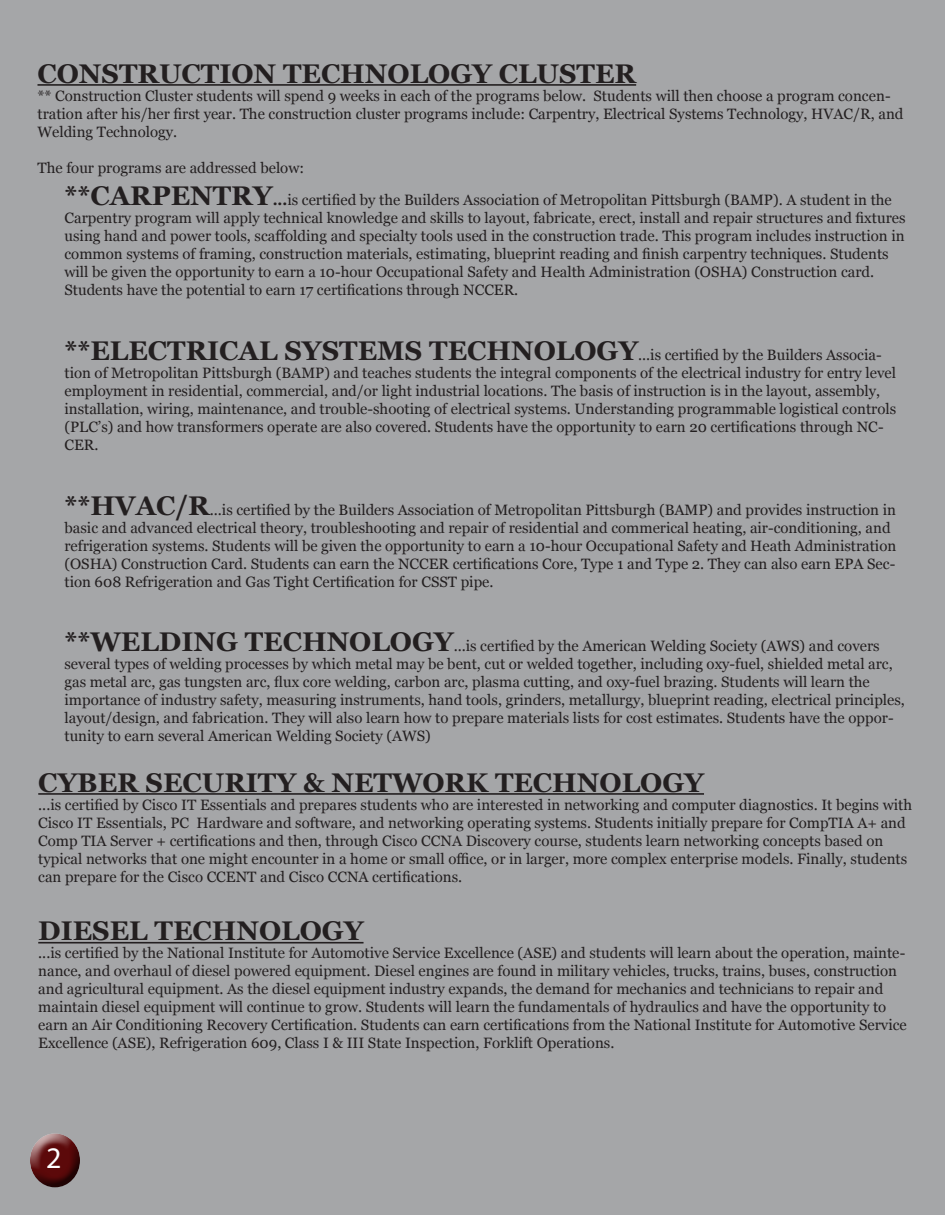
<style>
.page{position:relative;width:945px;height:1215px;background:#a5a6a8}
.page>*{position:absolute;margin:0;border:0;box-sizing:border-box;transform-origin:0 0}
.t1{font:30px "Myriad Pro";color:#fff}
.t2{font:700 27px "Georgia";color:#231f20}
.t3{font:15px/18px "Georgia";color:#231f20}
.s1{font-weight:700;font-size:27px}
.s2{font-weight:700}
</style>
<div class="page">
<hr style="left:38px;top:84px;width:598px;height:2px;background:#231f20">
<hr style="left:38px;top:942px;width:326px;height:2px;background:#231f20">
<hr style="left:38px;top:793px;width:666px;height:2px;background:#231f20">
<div style="left:30px;top:1127px;width:55px;height:45px;background:#fff;opacity:.75"></div>
<div style="left:30px;top:1140px;width:61px;height:49px;background:#231f20;opacity:.75"></div>
<p class="t2" style="left:38px;top:53px;width:600px">CONSTRUCTION TECHNOLOGY CLUSTER</p>
<p class="t3" style="left:38px;top:86px;width:867px">** Construction Cluster students will spend 9 weeks in each of the programs below. Students will then choose a program concen&shy;tration after his/her first year. The construction cluster programs include: Carpentry, Electrical Systems Technology, HVAC/R, and<br>Welding Technology.</p>
<p class="t3" style="left:38px;top:158px;width:268px">The four programs are addressed below:</p>
<p class="t3" style="left:64px;top:190px;width:843px"><span class="s1">**CARPENTRY</span><span class="s2">...</span>is certified by the Builders Association of Metropolitan Pittsburgh (BAMP). A student in the Carpentry program will apply technical knowledge and skills to layout, fabricate, erect, install and repair structures and fixtures using hand and power tools, scaffolding and specialty tools used in the construction trade. This program includes instruction in common systems of framing, construction materials, estimating, blueprint reading and finish carpentry techniques. Students will be given the opportunity to earn a 10-hour Occupational Safety and Health Administration (OSHA) Construction card.<br>Students have the potential to earn 17 certifications through NCCER.</p>
<p class="t3" style="left:64px;top:345px;width:833px"><span class="s1">**ELECTRICAL SYSTEMS TECHNOLOGY</span>...is certified by the Builders Associa&shy;tion of Metropolitan Pittsburgh (BAMP) and teaches students the integral components of the electrical industry for entry level employment in residential, commercial, and/or light industrial locations. The basis of instruction is in the layout, assembly, installation, wiring, maintenance, and trouble-shooting of electrical systems. Understanding programmable logistical controls (PLC’s) and how transformers operate are also covered. Students have the opportunity to earn 20 certifications through NC-CER.</p>
<p class="t3" style="left:64px;top:500px;width:833px"><span class="s1">**HVAC/R</span>...is certified by the Builders Association of Metropolitan Pittsburgh (BAMP) and provides instruction in basic and advanced electrical theory, troubleshooting and repair of residential and commerical heating, air-conditioning, and refrigeration systems. Students will be given the opportunity to earn a 10-hour Occupational Safety and Heath Administration (OSHA) Construction Card. Students can earn the NCCER certifications Core, Type 1 and Type 2. They can also earn EPA Sec&shy;tion 608 Refrigeration and Gas Tight Certification for CSST pipe.</p>
<p class="t3" style="left:64px;top:637px;width:842px"><span class="s1">**WELDING TECHNOLOGY</span>...is certified by the American Welding Society (AWS) and covers several types of welding processes by which metal may be bent, cut or welded together, including oxy-fuel, shielded metal arc, gas metal arc, gas tungsten arc, flux core welding, carbon arc, plasma cutting, and oxy-fuel brazing. Students will learn the importance of industry safety, measuring instruments, hand tools, grinders, metallurgy, blueprint reading, electrical principles, layout/design, and fabrication. They will also learn how to prepare materials lists for cost estimates. Students have the oppor&shy;tunity to earn several American Welding Society (AWS)</p>
<p class="t2" style="left:38px;top:762px;width:667px">CYBER SECURITY &amp; NETWORK TECHNOLOGY</p>
<p class="t3" style="left:38px;top:795px;width:875px">...is certified by Cisco IT Essentials and prepares students who are interested in networking and computer diagnostics. It begins with Cisco IT Essentials, PC Hardware and software, and networking operating systems. Students initially prepare for CompTIA A+ and Comp TIA Server + certifications and then, through Cisco CCNA Discovery course, students learn networking concepts based on typical networks that one might encounter in a home or small office, or in larger, more complex enterprise models. Finally, students can prepare for the Cisco CCENT and Cisco CCNA certifications.</p>
<p class="t2" style="left:38px;top:911px;width:327px">DIESEL TECHNOLOGY</p>
<p class="t3" style="left:38px;top:944px;width:870px">...is certified by the National Institute for Automotive Service Excellence (ASE) and students will learn about the operation, mainte&shy;nance, and overhaul of diesel powered equipment. Diesel engines are found in military vehicles, trucks, trains, buses, construction and agricultural equipment. As the diesel equipment industry expands, the demand for mechanics and technicians to repair and maintain diesel equipment will continue to grow. Students will learn the fundamentals of hydraulics and have the opportunity to earn an Air Conditioning Recovery Certification. Students can earn certifications from the National Institute for Automotive Service Excellence (ASE), Refrigeration 609, Class I &amp; III State Inspection, Forklift Operations.</p>
<h1 class="t1" style="left:46px;top:1140px;width:17px">2</h1>
</div>
